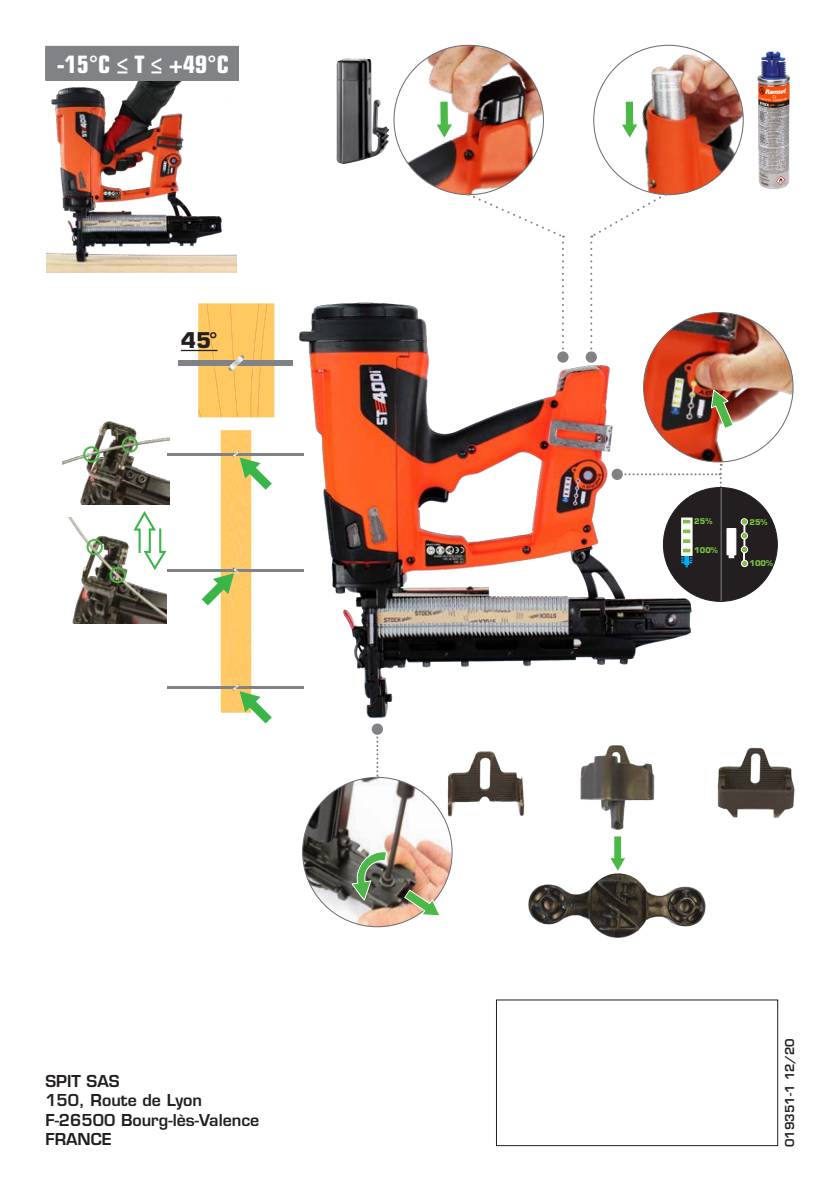
<style>
.page{position:relative;width:840px;height:1191px;background:#fff}
.page>*{position:absolute;margin:0;border:0;box-sizing:border-box;transform-origin:0 0}
.t1{font:700 condensed 24px "Eurostile LT Std";color:#fff}
.t2{font:700 21.2px "Eurostile LT Std";color:#231f20}
.t3{font:600 16px/19.2px "Eurostile LT Std";color:#231f20}
.t4{font:600 12px "Eurostile LT Std";color:#231f20}
.t5{font:700 7.8px "Eurostile LT Std";color:#7fc241}
</style>
<div class="page">
<hr style="left:167px;top:453px;width:137px;height:2px;background:#808285">
<hr style="left:167px;top:569px;width:137px;height:3px;background:#808285">
<hr style="left:167px;top:686px;width:137px;height:2px;background:#808285">
<div style="left:178px;top:360px;width:114px;height:6px;background:#808285"></div>
<svg style="left:198px;top:303px;width:7px;height:114px"></svg>
<hr style="left:181px;top:350px;width:36px;height:1px;background:#231f20">
<img style="left:593px;top:45px;width:149px;height:150px;border-radius:75px">
<img style="left:205px;top:297px;width:575px;height:427px">
<div style="left:496px;top:999px;width:281px;height:147px;border:1px solid #231f20"></div>
<svg style="left:620px;top:101px;width:18px;height:38px"></svg>
<svg style="left:386px;top:44px;width:177px;height:314px"></svg>
<div style="left:557px;top:351px;width:11px;height:12px;background:#808285;border-radius:50%"></div>
<img style="left:336px;top:58px;width:53px;height:106px">
<img style="left:757px;top:51px;width:34px;height:138px">
<img style="left:46px;top:81px;width:190px;height:191px">
<svg style="left:590px;top:193px;width:76px;height:165px"></svg>
<div style="left:585px;top:351px;width:11px;height:12px;background:#808285;border-radius:50%"></div>
<svg style="left:617px;top:464px;width:104px;height:27px"></svg>
<div style="left:611px;top:469px;width:11px;height:11px;background:#808285;border-radius:50%"></div>
<div style="left:46px;top:47px;width:193px;height:34px;background:#808285"></div>
<hr style="left:45px;top:46px;width:194px;height:1px;background:#808285">
<hr style="left:45px;top:47px;width:2px;height:34px;background:#808285">
<img style="left:643px;top:312px;width:149px;height:150px;border-radius:75px">
<svg style="left:704px;top:386px;width:33px;height:45px"></svg>
<img style="left:302px;top:777px;width:120px;height:149px">
<svg style="left:401px;top:885px;width:21px;height:39px"></svg>
<svg style="left:350px;top:850px;width:37px;height:51px;background:#6e8669"></svg>
<svg style="left:376px;top:736px;width:2px;height:42px"></svg>
<div style="left:371px;top:723px;width:12px;height:12px;background:#808285;border-radius:50%"></div>
<img style="left:422px;top:721px;width:373px;height:217px">
<svg style="left:608px;top:835px;width:18px;height:36px"></svg>
<img style="left:62px;top:421px;width:107px;height:83px">
<div style="left:83px;top:446px;width:16px;height:16px;border:2px solid #4cb848;border-radius:50%"></div>
<div style="left:122px;top:436px;width:16px;height:17px;border:2px solid #4cb848;border-radius:50%"></div>
<img style="left:68px;top:517px;width:99px;height:107px">
<div style="left:86px;top:539px;width:17px;height:16px;border:2px solid #4cb848;border-radius:50%"></div>
<div style="left:109px;top:567px;width:17px;height:16px;border:2px solid #4cb848;border-radius:50%"></div>
<svg style="left:133px;top:511px;width:33px;height:59px"></svg>
<div style="left:663px;top:487px;width:113px;height:114px;background:#231f20;border-radius:57px"></div>
<svg style="left:740px;top:518px;width:7px;height:49px"></svg>
<div style="left:725px;top:527px;width:11px;height:29px;border:3px solid #231f20"></div>
<div style="left:726px;top:528px;width:9px;height:27px;background:#fff"></div>
<div style="left:726px;top:528px;width:9px;height:27px;border:1px solid #fff"></div>
<svg style="left:727px;top:554px;width:7px;height:5px"></svg>
<hr style="left:720px;top:487px;width:1px;height:114px;background:#6c6d70">
<svg style="left:680px;top:517px;width:12px;height:39px"></svg>
<svg style="left:680px;top:549px;width:12px;height:18px"></svg>
<svg style="left:682px;top:539px;width:8px;height:4px"></svg>
<svg style="left:682px;top:529px;width:8px;height:4px"></svg>
<svg style="left:682px;top:520px;width:8px;height:3px"></svg>
<p class="t1" style="left:57px;top:50px;width:173px">-15°C ≤ T ≤ +49°C</p>
<p class="t2" style="left:181px;top:327px;width:38px">45°</p>
<p class="t3" style="left:45px;top:1071px;width:76px">SPIT SAS</p>
<p class="t3" style="left:45px;top:1090px;width:158px">150, Route de Lyon</p>
<p class="t3" style="left:45px;top:1110px;width:215px">F-26500 Bourg-lès-Valence<br>FRANCE</p>
<p class="t5" style="left:693px;top:516px;width:20px">25%</p>
<p class="t5" style="left:749px;top:517px;width:20px">25%</p>
<p class="t5" style="left:693px;top:545px;width:25px">100%</p>
<p class="t5" style="left:749px;top:558px;width:25px">100%</p>
<p class="t4" style="left:781px;top:1147px;width:110px;rotate:-90deg">019351-1 12/20</p>
</div>
